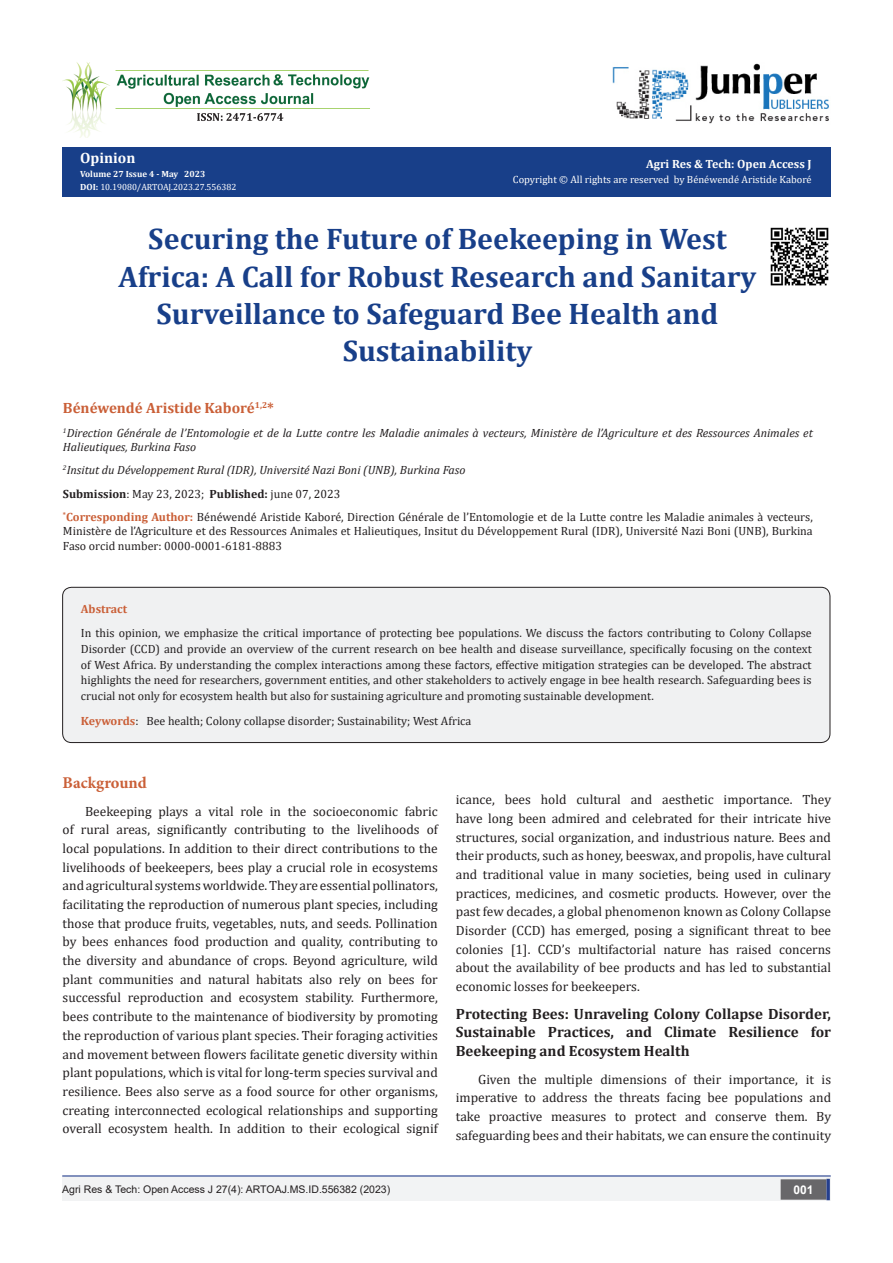
<style>
.page{position:relative;width:893px;height:1263px;background:#fff}
.page>*{position:absolute;margin:0;border:0;box-sizing:border-box;transform-origin:0 0}
.t1{font:700 29.85px/37.3px "Cambria";color:#183f89;text-align:center}
.List_Paragraph{font:700 16.5px "Minion Pro";color:#ca5f37}
.List_Paragraph-2{font:700 15px/18.8px "Cambria";color:#231f20;text-align:justify}
.t2{font:700 15px "Cambria";color:#ca5f37}
.t3{font:700 15px "Cambria";color:#fff}
.t4{font:13.5px/18.8px "Cambria";color:#231f20;text-align:justify}
.t5{font:12px/15.8px "Cambria";color:#231f20;text-align:justify}
.t6{font:italic 12px/14.4px "Cambria";color:#231f20}
.t7{font:700 12px "Cambria";color:#fffefc}
.t8{font:700 12px "Cambria";color:#ca5f37}
.t9{font:700 12px "Arial";color:#fff}
.t10{font:10.5px "Arial";color:#231f20}
.t11{font:10.5px "Cambria";color:#fffefc}
.t12{font:9px "Cambria";color:#fff}
.t13{font:700 9px "Cambria";color:#fffefc}
.s1{font-weight:700}
.s2{font-weight:700;color:#ca5f37}
</style>
<div class="page">
<div style="left:62px;top:1176px;width:441px;height:25px;background:#f2f3f4"></div>
<div style="left:503px;top:1176px;width:328px;height:25px;background:#f2f3f4"></div>
<div style="left:781px;top:1180px;width:45px;height:19px;background:#68676a"></div>
<div style="left:781px;top:1179px;width:45px;height:21px;border:2px solid #68676a"></div>
<svg style="left:826px;top:1179px;width:4px;height:21px"></svg>
<img style="left:612px;top:63px;width:217px;height:61px">
<img style="left:62px;top:62px;width:308px;height:76px">
<div style="left:62px;top:147px;width:768px;height:50px;background:#183f89"></div>
<hr style="left:62px;top:1175px;width:769px;height:1px;background:#253f8e">
<div style="left:63px;top:587px;width:767px;height:155px;background:#f0f1f2;border-radius:9px"></div>
<div style="left:62px;top:587px;width:768px;height:156px;border:1px solid #231f20;border-radius:9px"></div>
<img style="left:770px;top:227px;width:59px;height:59px">
<p class="t3" style="left:80px;top:148px;width:57px">Opinion</p>
<p class="t13" style="left:80px;top:167px;width:127px">Volume 27 Issue 4 - May 2023</p>
<p class="t12" style="left:80px;top:182px;width:158px"><span class="s1">DOI:</span> 10.19080/ARTOAJ.2023.27.556382</p>
<p class="t7" style="left:646px;top:155px;width:167px">Agri Res &amp; Tech: Open Access J</p>
<p class="t11" style="left:513px;top:174px;width:300px">Copyright © All rights are reserved by Bénéwendé Aristide Kaboré</p>
<p class="t1" style="left:118px;top:219px;width:640px">Securing the Future of Beekeeping in West Africa: A Call for Robust Research and Sanitary Surveillance to Safeguard Bee Health and Sustainability</p>
<p class="t2" style="left:63px;top:398px;width:212px">Bénéwendé Aristide Kaboré<sup>1,2</sup>*</p>
<p class="t6" style="left:63px;top:425px;width:751px"><sup>1</sup>Direction Générale de l’Entomologie et de la Lutte contre les Maladie animales à vecteurs, Ministère de l’Agriculture et des Ressources Animales et<br>Halieutiques, Burkina Faso</p>
<p class="t6" style="left:63px;top:463px;width:404px"><sup>2</sup>Insitut du Développement Rural (IDR), Université Nazi Boni (UNB), Burkina Faso</p>
<p class="t5" style="left:63px;top:486px;width:279px"><span class="s1">Submission</span>: May 23, 2023; <span class="s1">Published:</span> june 07, 2023</p>
<p class="t5" style="left:63px;top:510px;width:751px;line-height:14.4px"><sup>*</sup><span class="s2">Corresponding Author:</span> Bénéwendé Aristide Kaboré, Direction Générale de l’Entomologie et de la Lutte contre les Maladie animales à vecteurs, Ministère de l’Agriculture et des Ressources Animales et Halieutiques, Insitut du Développement Rural (IDR), Université Nazi Boni (UNB), Burkina Faso orcid number: 0000-0001-6181-8883</p>
<p class="t8" style="left:81px;top:600px;width:48px">Abstract</p>
<p class="t5" style="left:81px;top:625px;width:732px">In this opinion, we emphasize the critical importance of protecting bee populations. We discuss the factors contributing to Colony Collapse Disorder (CCD) and provide an overview of the current research on bee health and disease surveillance, specifically focusing on the context of West Africa. By understanding the complex interactions among these factors, effective mitigation strategies can be developed. The abstract highlights the need for researchers, government entities, and other stakeholders to actively engage in bee health research. Safeguarding bees is crucial not only for ecosystem health but also for sustaining agriculture and promoting sustainable development.</p>
<p class="t5" style="left:81px;top:713px;width:392px"><span class="s2">Keywords</span>: Bee health; Colony collapse disorder; Sustainability; West Africa</p>
<p class="List_Paragraph" style="left:63px;top:771px;width:86px">Background</p>
<p class="t4" style="left:63px;top:802px;width:377px;text-indent:22px">Beekeeping plays a vital role in the socioeconomic fabric of rural areas, significantly contributing to the livelihoods of local populations. In addition to their direct contributions to the livelihoods of beekeepers, bees play a crucial role in ecosystems and agricultural systems worldwide. They are essential pollinators, facilitating the reproduction of numerous plant species, including those that produce fruits, vegetables, nuts, and seeds. Pollination by bees enhances food production and quality, contributing to the diversity and abundance of crops. Beyond agriculture, wild plant communities and natural habitats also rely on bees for successful reproduction and ecosystem stability. Furthermore, bees contribute to the maintenance of biodiversity by promoting the reproduction of various plant species. Their foraging activities and movement between flowers facilitate genetic diversity within plant populations, which is vital for long-term species survival and resilience. Bees also serve as a food source for other organisms, creating interconnected ecological relationships and supporting overall ecosystem health. In addition to their ecological signif</p>
<p class="t4" style="left:456px;top:790px;width:377px">icance, bees hold cultural and aesthetic importance. They have long been admired and celebrated for their intricate hive structures, social organization, and industrious nature. Bees and their products, such as honey, beeswax, and propolis, have cultural and traditional value in many societies, being used in culinary practices, medicines, and cosmetic products. However, over the past few decades, a global phenomenon known as Colony Collapse Disorder (CCD) has emerged, posing a significant threat to bee colonies [1]. CCD’s multifactorial nature has raised concerns about the availability of bee products and has led to substantial economic losses for beekeepers.</p>
<p class="List_Paragraph-2" style="left:456px;top:1004px;width:377px">Protecting Bees: Unraveling Colony Collapse Disorder, Sustainable Practices, and Climate Resilience for Beekeeping and Ecosystem Health</p>
<p class="t4" style="left:456px;top:1070px;width:377px;text-indent:22px">Given the multiple dimensions of their importance, it is imperative to address the threats facing bee populations and take proactive measures to protect and conserve them. By safeguarding bees and their habitats, we can ensure the continuity</p>
<p class="t10" style="left:62px;top:1182px;width:329px">Agri Res &amp; Tech: Open Access J 27(4): ARTOAJ.MS.ID.556382 (2023)</p>
<p class="t9" style="left:794px;top:1181px;width:22px">001</p>
</div>
